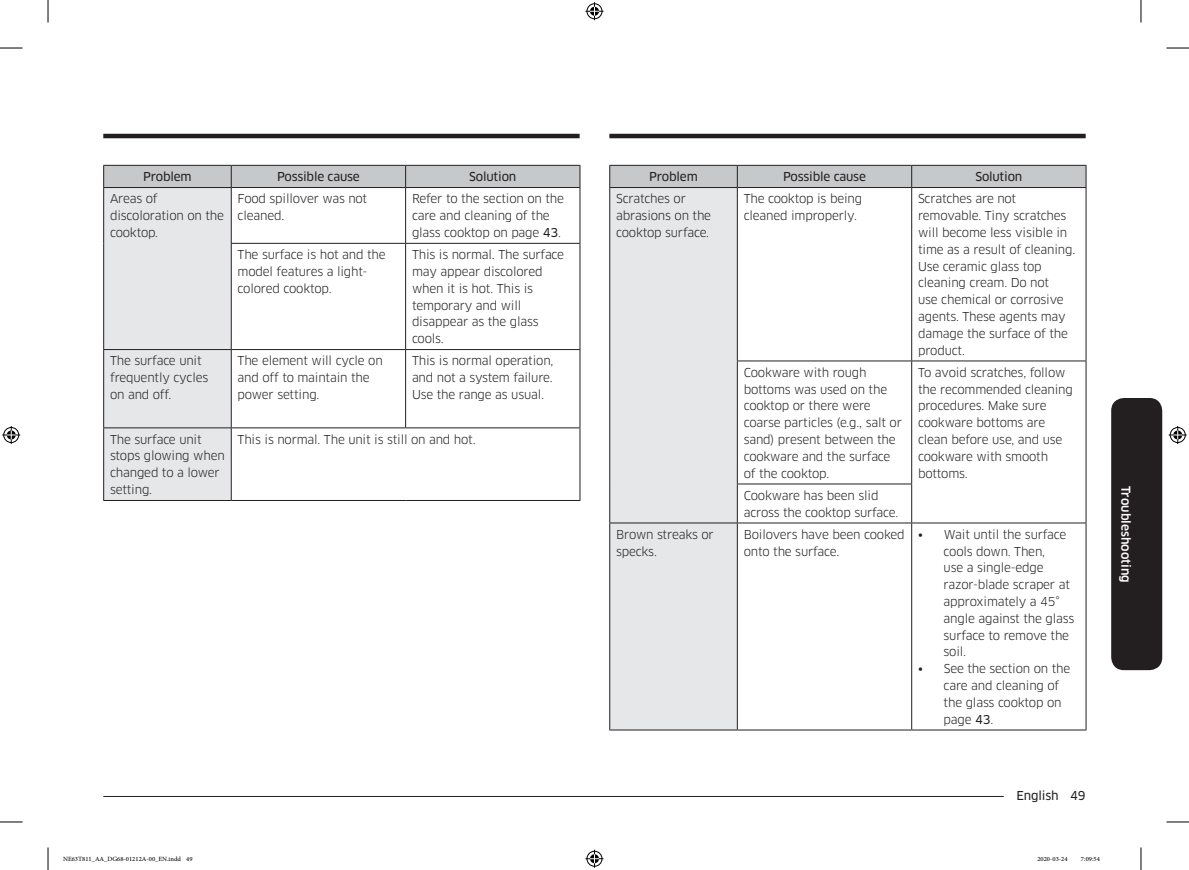
<style>
.page{position:relative;width:1189px;height:870px;background:#fff}
.page>*{position:absolute;margin:0;border:0;box-sizing:border-box;transform-origin:0 0}
.t1{font:12px/16.8px "Samsung Clan Pro";letter-spacing:-.015em;color:#231f20}
.P_Center{font:12px "Samsung Clan Pro News";letter-spacing:-.015em;color:#231f20}
.SIDEBAR{font:500 12px "Samsung Clan Pro";color:#fff}
.t2{font:9px "Adobe Arabic";color:#000}
.s1{font-family:"Samsung Clan Pro News"}
</style>
<div class="page">
<hr style="left:103px;top:796px;width:936px;height:1px;background:#231f20">
<div style="left:1004px;top:787px;width:81px;height:15px;background:#fff"></div>
<div style="left:1111px;top:398px;width:51px;height:272px;background:#231f20;border-radius:13px"></div>
<hr style="left:609px;top:134px;width:476px;height:4px;background:#231f20">
<hr style="left:103px;top:134px;width:477px;height:4px;background:#231f20">
<svg style="left:103px;top:165px;width:478px;height:335px"></svg>
<hr style="left:103px;top:187px;width:128px;height:1px;background:#231f20">
<hr style="left:103px;top:188px;width:1px;height:55px;background:#231f20">
<hr style="left:231px;top:187px;width:175px;height:1px;background:#231f20">
<hr style="left:231px;top:188px;width:1px;height:55px;background:#231f20">
<hr style="left:406px;top:187px;width:174px;height:1px;background:#231f20">
<hr style="left:405px;top:188px;width:1px;height:55px;background:#231f20">
<hr style="left:580px;top:188px;width:1px;height:55px;background:#231f20">
<hr style="left:103px;top:243px;width:1px;height:106px;background:#231f20">
<hr style="left:231px;top:243px;width:175px;height:1px;background:#231f20">
<hr style="left:231px;top:244px;width:1px;height:105px;background:#231f20">
<hr style="left:406px;top:243px;width:174px;height:1px;background:#231f20">
<hr style="left:405px;top:244px;width:1px;height:105px;background:#231f20">
<hr style="left:580px;top:244px;width:1px;height:105px;background:#231f20">
<hr style="left:103px;top:349px;width:128px;height:1px;background:#231f20">
<hr style="left:103px;top:350px;width:1px;height:77px;background:#231f20">
<hr style="left:231px;top:349px;width:175px;height:1px;background:#231f20">
<hr style="left:231px;top:350px;width:1px;height:77px;background:#231f20">
<hr style="left:406px;top:349px;width:174px;height:1px;background:#231f20">
<hr style="left:405px;top:350px;width:1px;height:77px;background:#231f20">
<hr style="left:580px;top:350px;width:1px;height:77px;background:#231f20">
<hr style="left:103px;top:427px;width:128px;height:1px;background:#231f20">
<hr style="left:103px;top:428px;width:1px;height:72px;background:#231f20">
<hr style="left:231px;top:427px;width:175px;height:1px;background:#231f20">
<hr style="left:231px;top:428px;width:1px;height:72px;background:#231f20">
<hr style="left:406px;top:427px;width:174px;height:1px;background:#231f20">
<hr style="left:580px;top:428px;width:1px;height:72px;background:#231f20">
<hr style="left:103px;top:500px;width:128px;height:1px;background:#231f20">
<hr style="left:231px;top:500px;width:175px;height:1px;background:#231f20">
<hr style="left:406px;top:500px;width:174px;height:1px;background:#231f20">
<div style="left:610px;top:188px;width:127px;height:542px;background:#e6e7e9"></div>
<div style="left:609px;top:165px;width:477px;height:22px;background:#c7c8ca"></div>
<hr style="left:609px;top:187px;width:128px;height:1px;background:#231f20">
<hr style="left:609px;top:188px;width:1px;height:173px;background:#231f20">
<hr style="left:737px;top:187px;width:175px;height:1px;background:#231f20">
<hr style="left:737px;top:188px;width:1px;height:173px;background:#231f20">
<hr style="left:912px;top:187px;width:174px;height:1px;background:#231f20">
<hr style="left:911px;top:188px;width:1px;height:173px;background:#231f20">
<hr style="left:1085px;top:188px;width:1px;height:173px;background:#231f20">
<hr style="left:609px;top:361px;width:1px;height:123px;background:#231f20">
<hr style="left:737px;top:361px;width:175px;height:1px;background:#231f20">
<hr style="left:737px;top:361px;width:1px;height:123px;background:#231f20">
<hr style="left:912px;top:361px;width:174px;height:1px;background:#231f20">
<hr style="left:911px;top:361px;width:1px;height:123px;background:#231f20">
<hr style="left:1085px;top:361px;width:1px;height:123px;background:#231f20">
<hr style="left:609px;top:484px;width:1px;height:39px;background:#231f20">
<hr style="left:737px;top:484px;width:175px;height:1px;background:#231f20">
<hr style="left:737px;top:484px;width:1px;height:39px;background:#231f20">
<hr style="left:911px;top:484px;width:1px;height:39px;background:#231f20">
<hr style="left:1085px;top:484px;width:1px;height:39px;background:#231f20">
<hr style="left:609px;top:523px;width:128px;height:1px;background:#231f20">
<hr style="left:609px;top:523px;width:1px;height:207px;background:#231f20">
<hr style="left:737px;top:523px;width:175px;height:1px;background:#231f20">
<hr style="left:737px;top:523px;width:1px;height:207px;background:#231f20">
<hr style="left:912px;top:523px;width:174px;height:1px;background:#231f20">
<hr style="left:911px;top:523px;width:1px;height:207px;background:#231f20">
<hr style="left:1085px;top:523px;width:1px;height:207px;background:#231f20">
<hr style="left:609px;top:730px;width:128px;height:1px;background:#231f20">
<hr style="left:737px;top:730px;width:175px;height:1px;background:#231f20">
<hr style="left:912px;top:730px;width:174px;height:1px;background:#231f20">
<svg style="left:0;top:48px;width:22px;height:1px"></svg>
<svg style="left:1166px;top:48px;width:23px;height:1px"></svg>
<svg style="left:0;top:822px;width:22px;height:1px"></svg>
<svg style="left:1166px;top:822px;width:23px;height:1px"></svg>
<svg style="left:48px;top:0;width:1px;height:22px"></svg>
<svg style="left:48px;top:847px;width:1px;height:23px"></svg>
<svg style="left:1141px;top:0;width:1px;height:22px"></svg>
<svg style="left:1141px;top:847px;width:1px;height:23px"></svg>
<svg style="left:585px;top:2px;width:18px;height:18px"></svg>
<svg style="left:585px;top:850px;width:18px;height:18px"></svg>
<svg style="left:2px;top:426px;width:18px;height:18px"></svg>
<svg style="left:1169px;top:426px;width:18px;height:18px"></svg>
<p class="P_Center" style="left:143px;top:170px;width:50px">Problem</p>
<p class="P_Center" style="left:277px;top:170px;width:84px">Possible cause</p>
<p class="P_Center" style="left:469px;top:170px;width:49px">Solution</p>
<p class="t1" style="left:110px;top:191px;width:115px">Areas of discoloration on the cooktop.</p>
<p class="t1" style="left:238px;top:191px;width:131px">Food spillover was not cleaned.</p>
<p class="t1" style="left:412px;top:191px;width:154px">Refer to the section on the care and cleaning of the glass cooktop on page <span class="s1">43</span>.</p>
<p class="t1" style="left:238px;top:246px;width:150px">The surface is hot and the model features a light&shy;colored cooktop.</p>
<p class="t1" style="left:412px;top:246px;width:154px">This is normal. The surface may appear discolored when it is hot. This is temporary and will disappear as the glass cools.</p>
<p class="t1" style="left:110px;top:353px;width:100px">The surface unit frequently cycles on and off.</p>
<p class="t1" style="left:238px;top:353px;width:147px">The element will cycle on and off to maintain the power setting.</p>
<p class="t1" style="left:412px;top:353px;width:143px;text-align:justify">This is normal operation, and not a system failure.<br>Use the range as usual.</p>
<p class="t1" style="left:110px;top:431px;width:116px">The surface unit stops glowing when changed to a lower setting.</p>
<p class="t1" style="left:238px;top:431px;width:240px">This is normal. The unit is still on and hot.</p>
<p class="P_Center" style="left:649px;top:170px;width:50px">Problem</p>
<p class="P_Center" style="left:783px;top:170px;width:84px">Possible cause</p>
<p class="P_Center" style="left:975px;top:170px;width:49px">Solution</p>
<p class="t1" style="left:616px;top:191px;width:97px">Scratches or abrasions on the cooktop surface.</p>
<p class="t1" style="left:744px;top:191px;width:120px">The cooktop is being cleaned improperly.</p>
<p class="t1" style="left:918px;top:191px;width:159px">Scratches are not removable. Tiny scratches will become less visible in time as a result of cleaning.<br>Use ceramic glass top cleaning cream. Do not<br>use chemical or corrosive agents. These agents may damage the surface of the product.</p>
<p class="t1" style="left:744px;top:364px;width:160px">Cookware with rough bottoms was used on the cooktop or there were coarse particles (e.g., salt or sand) present between the cookware and the surface of the cooktop.</p>
<p class="t1" style="left:918px;top:364px;width:156px">To avoid scratches, follow the recommended cleaning procedures. Make sure cookware bottoms are clean before use, and use cookware with smooth bottoms.</p>
<p class="t1" style="left:744px;top:487px;width:156px">Cookware has been slid across the cooktop surface.</p>
<p class="t1" style="left:616px;top:526px;width:99px">Brown streaks or specks.</p>
<p class="t1" style="left:744px;top:526px;width:163px">Boilovers have been cooked onto the surface.</p>
<p class="t1" style="left:943px;top:526px;width:132px;text-indent:-26px"><span class="s1">•</span> Wait until the surface cools down. Then,<br>use a single-edge razor-blade scraper at approximately a 45° angle against the glass surface to remove the soil.</p>
<p class="t1" style="left:943px;top:660px;width:128px;text-indent:-26px"><span class="s1">•</span> See the section on the care and cleaning of the glass cooktop on page <span class="s1">43</span>.</p>
<p class="SIDEBAR" style="left:1133px;top:486px;width:98px;rotate:90deg">Troubleshooting</p>
<p class="P_Center" style="left:1016px;top:788px;width:71px">English 49</p>
<p class="t2" style="left:63px;top:853px;width:131px">NE63T811_AA_DG68-01212A-00_EN.indd 49</p>
<p class="t2" style="left:1037px;top:853px;width:32px">2020-03-24</p>
<p class="t2" style="left:1081px;top:853px;width:20px">7:09:54</p>
</div>
